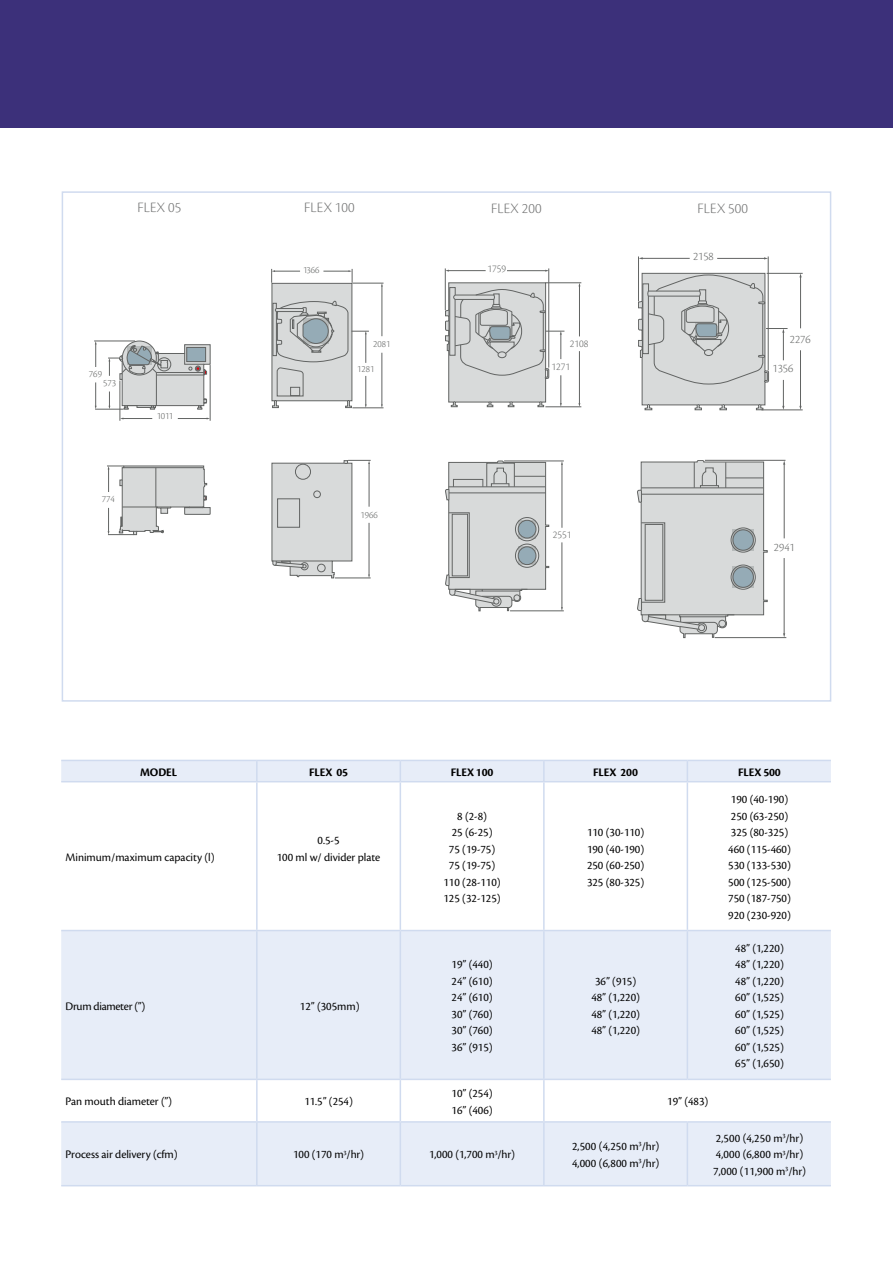
<style>
.page{position:relative;width:893px;height:1263px;background:#fff}
.page>*{position:absolute;margin:0;border:0;box-sizing:border-box;transform-origin:0 0}
.t1{font:15px "Cronos Pro Lt Subh";letter-spacing:.01em;color:#6f7070}
.t2{font:12px/16.5px "Cronos Pro Subh";color:#000}
.t3{font:12px "Cronos Pro Bold Subh";letter-spacing:-.01em;color:#000}
.t4{font:12px "Cronos Pro Lt Subh";color:#626463}
.t5{font:12px "Cronos Pro Subh";letter-spacing:-.02em;color:#000}
.t6{font:10.8px "Cronos Pro Lt Subh";color:#626463}
.t7{font:10.05px "Cronos Pro Lt Subh";color:#626463}
.t8{font:9.9px "Cronos Pro Lt Subh";color:#626463}
</style>
<div class="page">
<div style="left:0;top:0;width:893px;height:128px;background:#3c307a"></div>
<svg style="left:61px;top:761px;width:770px;height:424px;fill:#e7edf8"></svg>
<hr style="left:61px;top:760px;width:196px;height:1px;background:#d0dbef">
<hr style="left:257px;top:760px;width:143px;height:1px;background:#d0dbef">
<hr style="left:256px;top:761px;width:2px;height:20px;background:#d0dbef">
<hr style="left:400px;top:760px;width:144px;height:1px;background:#d0dbef">
<svg style="left:400px;top:761px;width:1px;height:20px"></svg>
<hr style="left:544px;top:760px;width:143px;height:1px;background:#d0dbef">
<hr style="left:543px;top:761px;width:2px;height:20px;background:#d0dbef">
<hr style="left:687px;top:760px;width:144px;height:1px;background:#d0dbef">
<svg style="left:687px;top:761px;width:1px;height:20px"></svg>
<hr style="left:61px;top:781px;width:196px;height:1px;background:#d0dbef">
<hr style="left:257px;top:781px;width:143px;height:1px;background:#d0dbef">
<hr style="left:256px;top:782px;width:2px;height:148px;background:#d0dbef">
<hr style="left:400px;top:781px;width:144px;height:1px;background:#d0dbef">
<hr style="left:400px;top:782px;width:1px;height:148px;background:#d0dbef">
<hr style="left:544px;top:781px;width:143px;height:1px;background:#d0dbef">
<hr style="left:543px;top:782px;width:2px;height:148px;background:#d0dbef">
<hr style="left:687px;top:781px;width:144px;height:1px;background:#d0dbef">
<hr style="left:687px;top:782px;width:1px;height:148px;background:#d0dbef">
<hr style="left:61px;top:930px;width:196px;height:1px;background:#d0dbef">
<hr style="left:257px;top:930px;width:143px;height:1px;background:#d0dbef">
<hr style="left:256px;top:931px;width:2px;height:148px;background:#d0dbef">
<hr style="left:400px;top:930px;width:144px;height:1px;background:#d0dbef">
<hr style="left:400px;top:931px;width:1px;height:148px;background:#d0dbef">
<hr style="left:544px;top:930px;width:143px;height:1px;background:#d0dbef">
<hr style="left:543px;top:931px;width:2px;height:148px;background:#d0dbef">
<hr style="left:687px;top:930px;width:144px;height:1px;background:#d0dbef">
<hr style="left:687px;top:931px;width:1px;height:148px;background:#d0dbef">
<hr style="left:61px;top:1079px;width:196px;height:1px;background:#d0dbef">
<hr style="left:257px;top:1079px;width:143px;height:1px;background:#d0dbef">
<hr style="left:256px;top:1080px;width:2px;height:41px;background:#d0dbef">
<hr style="left:400px;top:1079px;width:144px;height:1px;background:#d0dbef">
<hr style="left:400px;top:1080px;width:1px;height:41px;background:#d0dbef">
<hr style="left:544px;top:1079px;width:143px;height:1px;background:#d0dbef">
<hr style="left:543px;top:1080px;width:2px;height:41px;background:#d0dbef">
<hr style="left:687px;top:1079px;width:144px;height:1px;background:#d0dbef">
<hr style="left:61px;top:1121px;width:196px;height:2px;background:#d0dbef">
<hr style="left:257px;top:1121px;width:143px;height:2px;background:#d0dbef">
<hr style="left:256px;top:1123px;width:2px;height:62px;background:#d0dbef">
<hr style="left:400px;top:1121px;width:144px;height:2px;background:#d0dbef">
<hr style="left:400px;top:1123px;width:1px;height:62px;background:#d0dbef">
<hr style="left:544px;top:1121px;width:143px;height:2px;background:#d0dbef">
<hr style="left:543px;top:1123px;width:2px;height:62px;background:#d0dbef">
<hr style="left:687px;top:1121px;width:144px;height:2px;background:#d0dbef">
<hr style="left:687px;top:1123px;width:1px;height:62px;background:#d0dbef">
<hr style="left:61px;top:1185px;width:196px;height:1px;background:#d0dbef">
<hr style="left:257px;top:1185px;width:143px;height:1px;background:#d0dbef">
<hr style="left:400px;top:1185px;width:144px;height:1px;background:#d0dbef">
<hr style="left:544px;top:1185px;width:143px;height:1px;background:#d0dbef">
<hr style="left:687px;top:1185px;width:144px;height:1px;background:#d0dbef">
<hr style="left:94px;top:341px;width:41px;height:1px;background:#626463">
<hr style="left:120px;top:380px;width:1px;height:41px;background:#626463">
<hr style="left:210px;top:365px;width:1px;height:56px;background:#626463">
<svg style="left:120px;top:418px;width:32px;height:1px"></svg>
<svg style="left:178px;top:418px;width:32px;height:1px"></svg>
<svg style="left:95px;top:340px;width:116px;height:70px"></svg>
<svg style="left:107px;top:465px;width:104px;height:70px"></svg>
<hr style="left:352px;top:408px;width:31px;height:1px;background:#626463">
<hr style="left:352px;top:283px;width:31px;height:1px;background:#626463">
<hr style="left:382px;top:353px;width:1px;height:52px;background:#626463">
<hr style="left:382px;top:286px;width:1px;height:50px;background:#626463">
<svg style="left:271px;top:269px;width:98px;height:139px"></svg>
<hr style="left:335px;top:578px;width:36px;height:1px;background:#626463">
<svg style="left:271px;top:460px;width:100px;height:118px"></svg>
<hr style="left:548px;top:268px;width:1px;height:100px;background:#626463">
<hr style="left:445px;top:268px;width:1px;height:42px;background:#626463">
<hr style="left:545px;top:406px;width:36px;height:1px;background:#626463">
<hr style="left:545px;top:282px;width:36px;height:1px;background:#626463">
<hr style="left:579px;top:351px;width:1px;height:53px;background:#626463">
<hr style="left:579px;top:286px;width:1px;height:50px;background:#626463">
<hr style="left:507px;top:270px;width:39px;height:1px;background:#626463">
<hr style="left:448px;top:270px;width:38px;height:1px;background:#626463">
<svg style="left:445px;top:282px;width:119px;height:125px"></svg>
<svg style="left:445px;top:460px;width:104px;height:151px"></svg>
<hr style="left:510px;top:611px;width:54px;height:1px;background:#626463">
<hr style="left:504px;top:461px;width:60px;height:1px;background:#626463">
<hr style="left:562px;top:542px;width:1px;height:66px;background:#626463">
<hr style="left:562px;top:464px;width:1px;height:64px;background:#626463">
<svg style="left:637px;top:460px;width:131px;height:178px"></svg>
<hr style="left:715px;top:637px;width:71px;height:1px;background:#626463">
<hr style="left:705px;top:460px;width:80px;height:1px;background:#626463">
<hr style="left:784px;top:558px;width:1px;height:76px;background:#626463">
<hr style="left:784px;top:464px;width:1px;height:74px;background:#626463">
<hr style="left:768px;top:256px;width:1px;height:114px;background:#626463">
<hr style="left:638px;top:256px;width:1px;height:45px;background:#626463">
<hr style="left:761px;top:410px;width:42px;height:1px;background:#626463">
<hr style="left:767px;top:273px;width:36px;height:1px;background:#626463">
<hr style="left:800px;top:350px;width:1px;height:57px;background:#626463">
<hr style="left:800px;top:277px;width:1px;height:51px;background:#626463">
<hr style="left:717px;top:258px;width:48px;height:1px;background:#626463">
<hr style="left:642px;top:258px;width:48px;height:1px;background:#626463">
<svg style="left:638px;top:273px;width:149px;height:137px"></svg>
<p class="t1" style="left:138px;top:198px;width:45px">FLEX 05</p>
<p class="t7" style="left:89px;top:368px;width:15px">769</p>
<p class="t7" style="left:103px;top:377px;width:15px">573</p>
<p class="t7" style="left:102px;top:493px;width:15px">774</p>
<p class="t7" style="left:157px;top:410px;width:18px">1011</p>
<p class="t1" style="left:304px;top:198px;width:52px">FLEX 100</p>
<p class="t1" style="left:491px;top:200px;width:52px">FLEX 200</p>
<p class="t1" style="left:698px;top:200px;width:52px">FLEX 500</p>
<p class="t4" style="left:693px;top:250px;width:22px">2158</p>
<p class="t8" style="left:303px;top:264px;width:18px">1366</p>
<p class="t6" style="left:487px;top:263px;width:20px">1759</p>
<p class="t8" style="left:373px;top:338px;width:19px">2081</p>
<p class="t6" style="left:570px;top:337px;width:20px">2108</p>
<p class="t4" style="left:790px;top:332px;width:22px">2276</p>
<p class="t8" style="left:357px;top:363px;width:19px">1281</p>
<p class="t6" style="left:551px;top:361px;width:20px">1271</p>
<p class="t4" style="left:772px;top:362px;width:22px">1356</p>
<p class="t8" style="left:361px;top:509px;width:19px">1966</p>
<p class="t6" style="left:553px;top:528px;width:20px">2551</p>
<p class="t4" style="left:774px;top:541px;width:22px">2941</p>
<p class="t3" style="left:140px;top:765px;width:38px">MODEL</p>
<p class="t3" style="left:309px;top:765px;width:40px">FLEX 05</p>
<p class="t3" style="left:451px;top:765px;width:44px">FLEX 100</p>
<p class="t3" style="left:593px;top:765px;width:46px">FLEX 200</p>
<p class="t3" style="left:738px;top:765px;width:44px">FLEX 500</p>
<p class="t2" style="left:65px;top:849px;width:151px">Minimum/maximum capacity (l)</p>
<p class="t2" style="left:277px;top:832px;width:105px;text-align:center">0.5-5<br>100 ml w/ divider plate</p>
<p class="t5" style="left:65px;top:999px;width:81px">Drum diameter (”)</p>
<p class="t2" style="left:300px;top:998px;width:61px">12” (305mm)</p>
<p class="t2" style="left:443px;top:807px;width:59px;text-align:center">8 (2-8)<br>25 (6-25)<br>75 (19-75)<br>75 (19-75)<br>110 (28-110)<br>125 (32-125)</p>
<p class="t2" style="left:452px;top:956px;width:43px;text-align:justify">19” (440)<br>24” (610)<br>24” (610)<br>30” (760)<br>30” (760)<br>36” (915)</p>
<p class="t2" style="left:587px;top:824px;width:59px;text-align:justify">110 (30-110)<br>190 (40-190)<br>250 (60-250)<br>325 (80-325)</p>
<p class="t2" style="left:591px;top:973px;width:50px;text-align:center">36” (915)<br>48” (1,220)<br>48” (1,220)<br>48” (1,220)</p>
<p class="t2" style="left:728px;top:791px;width:64px">190 (40-190)<br>250 (63-250)<br>325 (80-325)<br>460 (115-460)<br>530 (133-530)<br>500 (125-500)<br>750 (187-750)<br>920 (230-920)</p>
<p class="t2" style="left:735px;top:940px;width:50px;text-align:justify">48” (1,220)<br>48” (1,220)<br>48” (1,220)<br>60” (1,525)<br>60” (1,525)<br>60” (1,525)<br>60” (1,525)<br>65” (1,650)</p>
<p class="t2" style="left:65px;top:1093px;width:108px">Pan mouth diameter (”)</p>
<p class="t2" style="left:304px;top:1093px;width:50px">11.5” (254)</p>
<p class="t2" style="left:452px;top:1085px;width:43px">10” (254)<br>16” (406)</p>
<p class="t2" style="left:667px;top:1093px;width:43px">19” (483)</p>
<p class="t2" style="left:65px;top:1146px;width:113px">Process air delivery (cfm)</p>
<p class="t2" style="left:293px;top:1146px;width:73px">100 (170 m<sup>3</sup>/hr)</p>
<p class="t2" style="left:429px;top:1146px;width:87px">1,000 (1,700 m<sup>3</sup>/hr)</p>
<p class="t2" style="left:572px;top:1138px;width:89px">2,500 (4,250 m<sup>3</sup>/hr)<br>4,000 (6,800 m<sup>3</sup>/hr)</p>
<p class="t2" style="left:713px;top:1130px;width:94px">2,500 (4,250 m<sup>3</sup>/hr)<br>4,000 (6,800 m<sup>3</sup>/hr)<br>7,000 (11,900 m<sup>3</sup>/hr)</p>
</div>
